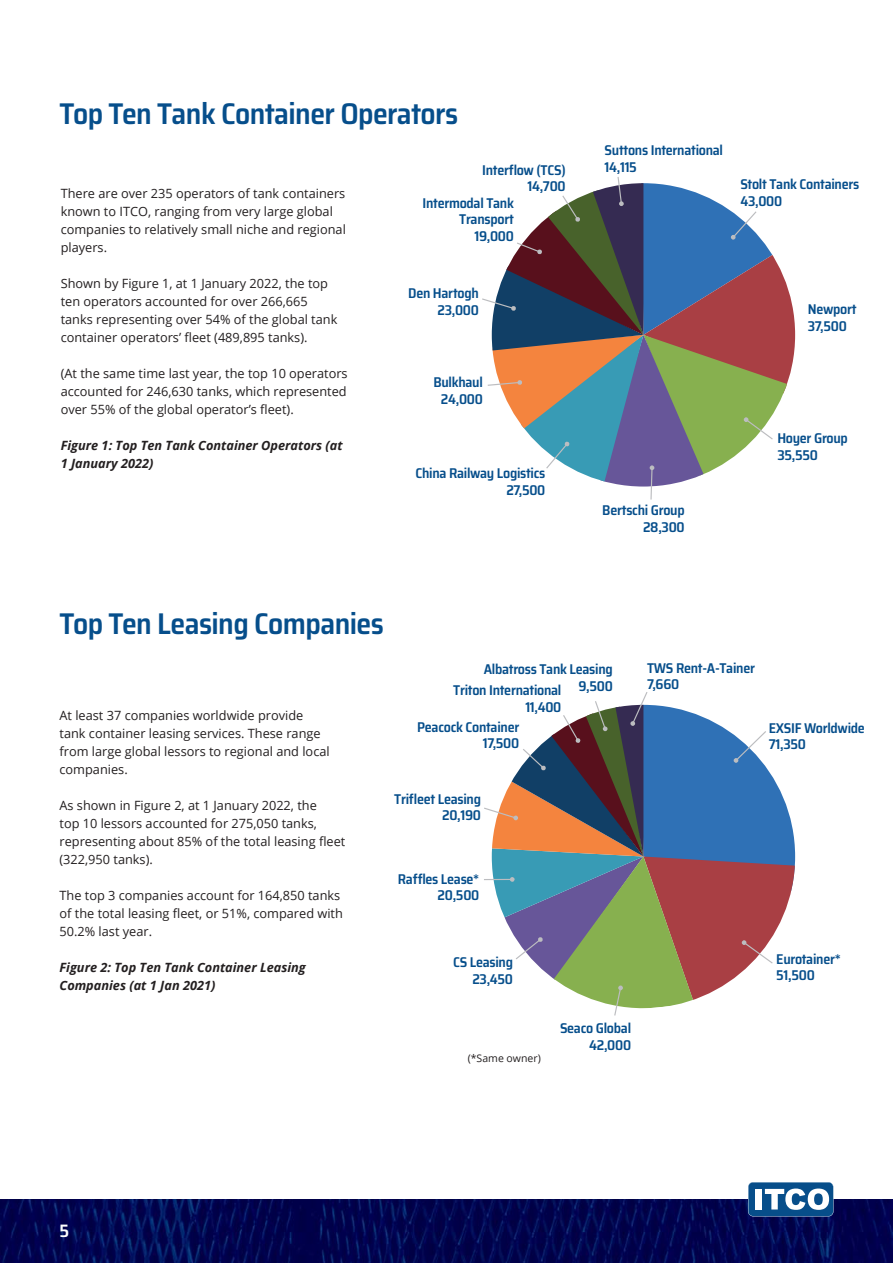
<style>
.page{position:relative;width:893px;height:1263px;background:#fff}
.page>*{position:absolute;margin:0;border:0;box-sizing:border-box;transform-origin:0 0}
.t1{font:600 semi-condensed 30px "Saira";letter-spacing:-.02em;color:#064e8b}
.t2{font:600 semi-condensed 18px "Saira";color:#fff}
.t3{font:600 semi-condensed 14.1px "Saira";letter-spacing:-.02em;color:#064e8b}
.t4{font:12.75px/18px "Open Sans";color:#231f20}
.t5{font:italic 700 12.75px/18px "Open Sans";color:#231f20}
.t6{font:10.5px "Open Sans";color:#231f20}
</style>
<div class="page">
<img style="left:0;top:1199px;width:893px;height:64px">
<svg style="left:748px;top:1182px;width:85px;height:34px"></svg>
<svg style="left:484px;top:692px;width:311px;height:324px"></svg>
<svg style="left:482px;top:177px;width:313px;height:323px"></svg>
<p class="t1" style="left:60px;top:91px;width:400px">Top Ten Tank Container Operators</p>
<p class="t4" style="left:61px;top:184px;width:287px">There are over 235 operators of tank containers known to ITCO, ranging from very large global companies to relatively small niche and regional players.</p>
<p class="t4" style="left:61px;top:274px;width:278px">Shown by Figure 1, at 1 January 2022, the top ten operators accounted for over 266,665 tanks representing over 54% of the global tank container operators’ fleet (489,895 tanks).</p>
<p class="t4" style="left:61px;top:364px;width:289px;text-align:justify">(At the same time last year, the top 10 operators accounted for 246,630 tanks, which represented over 55% of the global operator’s fleet).</p>
<p class="t5" style="left:61px;top:436px;width:284px">Figure 1: Top Ten Tank Container Operators (at<br>1 January 2022)</p>
<p class="t3" style="left:482px;top:159px;width:85px">Interflow (TCS)</p>
<p class="t3" style="left:527px;top:176px;width:40px">14,700</p>
<p class="t3" style="left:422px;top:192px;width:93px">Intermodal Tank</p>
<p class="t3" style="left:459px;top:209px;width:56px">Transport</p>
<p class="t3" style="left:474px;top:225px;width:41px">19,000</p>
<p class="t3" style="left:408px;top:283px;width:72px">Den Hartogh</p>
<p class="t3" style="left:437px;top:299px;width:43px">23,000</p>
<p class="t3" style="left:433px;top:371px;width:51px">Bulkhaul</p>
<p class="t3" style="left:441px;top:388px;width:43px">24,000</p>
<p class="t3" style="left:415px;top:463px;width:131px">China Railway Logistics</p>
<p class="t3" style="left:506px;top:479px;width:41px">27,500</p>
<p class="t1" style="left:60px;top:601px;width:326px">Top Ten Leasing Companies</p>
<p class="t3" style="left:605px;top:140px;width:120px">Suttons International</p>
<p class="t3" style="left:605px;top:156px;width:34px">14,115</p>
<p class="t3" style="left:740px;top:174px;width:120px">Stolt Tank Containers</p>
<p class="t3" style="left:740px;top:190px;width:43px">43,000</p>
<p class="t3" style="left:808px;top:298px;width:50px">Newport</p>
<p class="t3" style="left:808px;top:315px;width:40px">37,500</p>
<p class="t3" style="left:602px;top:500px;width:84px">Bertschi Group</p>
<p class="t3" style="left:643px;top:516px;width:43px">28,300</p>
<p class="t3" style="left:777px;top:427px;width:72px">Hoyer Group</p>
<p class="t3" style="left:777px;top:444px;width:42px">35,550</p>
<p class="t4" style="left:60px;top:706px;width:272px">At least 37 companies worldwide provide tank container leasing services. These range from large global lessors to regional and local companies.</p>
<p class="t4" style="left:60px;top:796px;width:287px">As shown in Figure 2, at 1 January 2022, the<br>top 10 lessors accounted for 275,050 tanks, representing about 85% of the total leasing fleet (322,950 tanks).</p>
<p class="t4" style="left:60px;top:886px;width:285px">The top 3 companies account for 164,850 tanks of the total leasing fleet, or 51%, compared with<br>50.2% last year.</p>
<p class="t5" style="left:60px;top:958px;width:248px">Figure 2: Top Ten Tank Container Leasing<br>Companies (at 1 Jan 2021)</p>
<p class="t3" style="left:484px;top:659px;width:131px">Albatross Tank Leasing</p>
<p class="t3" style="left:578px;top:675px;width:36px">9,500</p>
<p class="t3" style="left:453px;top:680px;width:110px">Triton International</p>
<p class="t3" style="left:525px;top:696px;width:38px">11,400</p>
<p class="t3" style="left:417px;top:716px;width:104px">Peacock Container</p>
<p class="t3" style="left:483px;top:733px;width:38px">17,500</p>
<p class="t3" style="left:394px;top:788px;width:88px">Trifleet Leasing</p>
<p class="t3" style="left:442px;top:805px;width:40px">20,190</p>
<p class="t3" style="left:398px;top:868px;width:83px">Raffles Lease*</p>
<p class="t3" style="left:438px;top:884px;width:43px">20,500</p>
<p class="t3" style="left:647px;top:657px;width:109px">TWS Rent-A-Tainer</p>
<p class="t3" style="left:647px;top:673px;width:34px">7,660</p>
<p class="t3" style="left:769px;top:717px;width:98px">EXSIF Worldwide</p>
<p class="t3" style="left:769px;top:734px;width:39px">71,350</p>
<p class="t3" style="left:453px;top:951px;width:61px">CS Leasing</p>
<p class="t3" style="left:472px;top:968px;width:42px">23,450</p>
<p class="t6" style="left:468px;top:1051px;width:75px">(*Same owner)</p>
<p class="t3" style="left:560px;top:1017px;width:73px">Seaco Global</p>
<p class="t3" style="left:589px;top:1034px;width:43px">42,000</p>
<p class="t3" style="left:776px;top:948px;width:66px">Eurotainer*</p>
<p class="t3" style="left:776px;top:964px;width:40px">51,500</p>
<h2 class="t2" style="left:60px;top:1217px;width:11px">5</h2>
</div>
